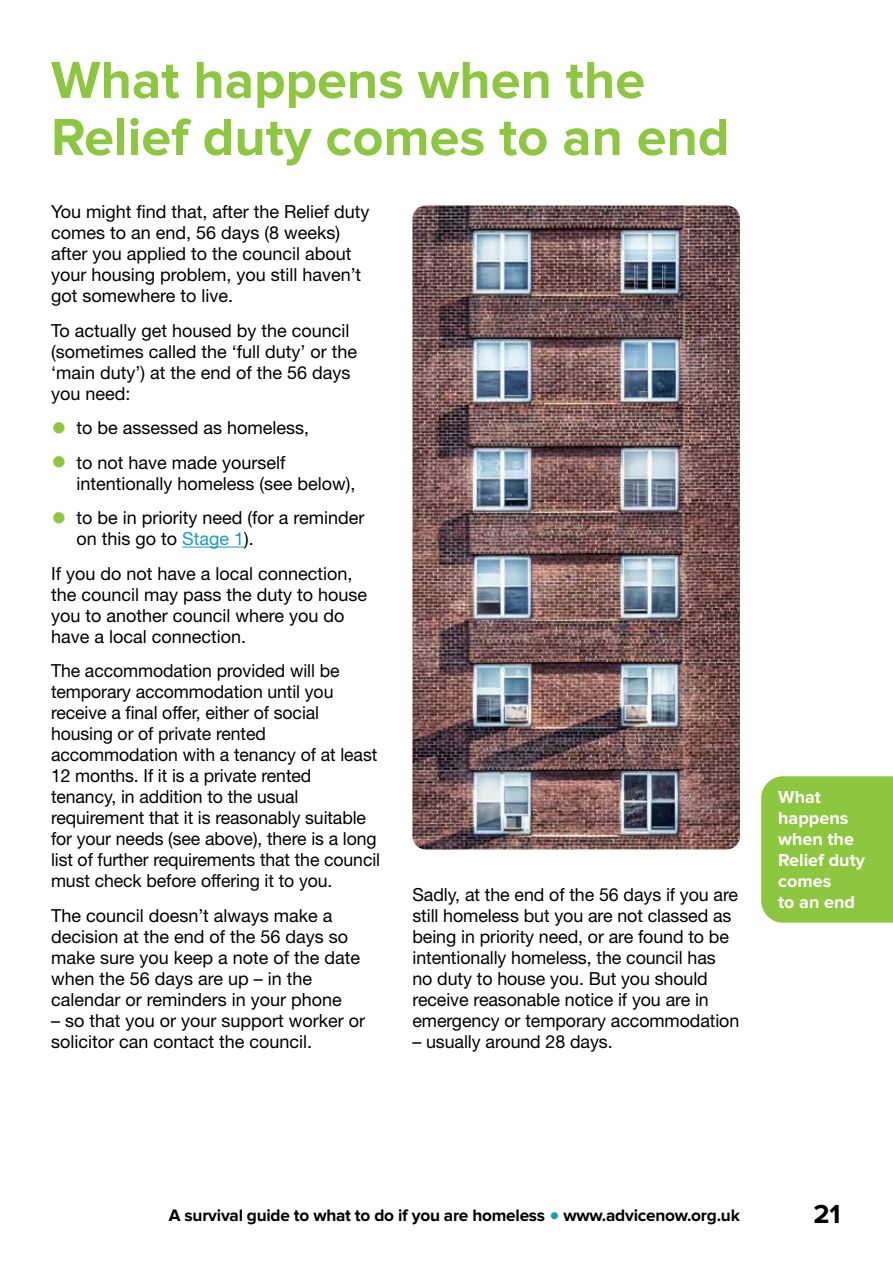
<style>
.page{position:relative;width:893px;height:1263px;background:#fff}
.page>*{position:absolute;margin:0;border:0;box-sizing:border-box;transform-origin:0 0}
.t1{font:700 54px/57px "Proxima Nova";color:#8dc63f}
.t2{font:700 27px "Proxima Nova";color:#000}
.t3{font:18px/21px "Helvetica Neue LT Std";color:#000}
.t4{font:700 18px/21px "Proxima Nova";color:#fff}
.t5{font:700 17.25px "Proxima Nova";letter-spacing:-.015em;color:#000}
.s1{font-size:31.5px;color:#8dc63f}
.s2{color:#1e9ac1}
.s3{font-size:30px;color:#1e9ac1}
</style>
<div class="page">
<div style="left:761px;top:776px;width:132px;height:147px;background:#8dc63f"></div>
<hr style="left:182px;top:547px;width:62px;height:1px;background:#1e9ac1">
<img style="left:412px;top:205px;width:328px;height:644px">
<h1 class="t1" style="left:51px;top:54px;width:680px">What happens when the<br>Relief duty comes to an end</h1>
<p class="t3" style="left:51px;top:201px;width:320px">You might find that, after the Relief duty comes to an end, 56 days (8 weeks) after you applied to the council about your housing problem, you still haven’t got somewhere to live.</p>
<p class="t3" style="left:51px;top:320px;width:308px">To actually get housed by the council (sometimes called the ‘full duty’ or the ‘main duty’) at the end of the 56 days you need:</p>
<p class="t3" style="left:51px;top:417px;width:260px"><span class="s1">•</span> to be assessed as homeless,</p>
<p class="t3" style="left:77px;top:452px;width:281px;text-indent:-26px"><span class="s1">•</span> to not have made yourself intentionally homeless (see below),</p>
<p class="t3" style="left:77px;top:507px;width:290px;text-indent:-26px"><span class="s1">•</span> to be in priority need (for a reminder on this go to <span class="s2">Stage 1</span>).</p>
<p class="t3" style="left:51px;top:563px;width:318px">If you do not have a local connection, the council may pass the duty to house you to another council where you do have a local connection.</p>
<p class="t3" style="left:51px;top:660px;width:331px">The accommodation provided will be temporary accommodation until you receive a final offer, either of social housing or of private rented accommodation with a tenancy of at least 12 months. If it is a private rented tenancy, in addition to the usual requirement that it is reasonably suitable for your needs (see above), there is a long list of further requirements that the council must check before offering it to you.</p>
<p class="t3" style="left:51px;top:905px;width:311px">The council doesn’t always make a decision at the end of the 56 days so make sure you keep a note of the date when the 56 days are up – in the calendar or reminders in your phone</p>
<p class="t3" style="left:51px;top:1010px;width:316px">– so that you or your support worker or solicitor can contact the council.</p>
<p class="t3" style="left:412px;top:884px;width:328px">Sadly, at the end of the 56 days if you are still homeless but you are not classed as being in priority need, or are found to be intentionally homeless, the council has no duty to house you. But you should receive reasonable notice if you are in emergency or temporary accommodation</p>
<p class="t3" style="left:412px;top:1031px;width:202px">– usually around 28 days.</p>
<p class="t4" style="left:778px;top:787px;width:88px">What happens when the<br>Relief duty comes<br>to an end</p>
<p class="t5" style="left:169px;top:1207px;width:572px">A survival guide to what to do if you are homeless <span class="s3">•</span> www.advicenow.org.uk</p>
<h2 class="t2" style="left:813px;top:1202px;width:29px">21</h2>
</div>
